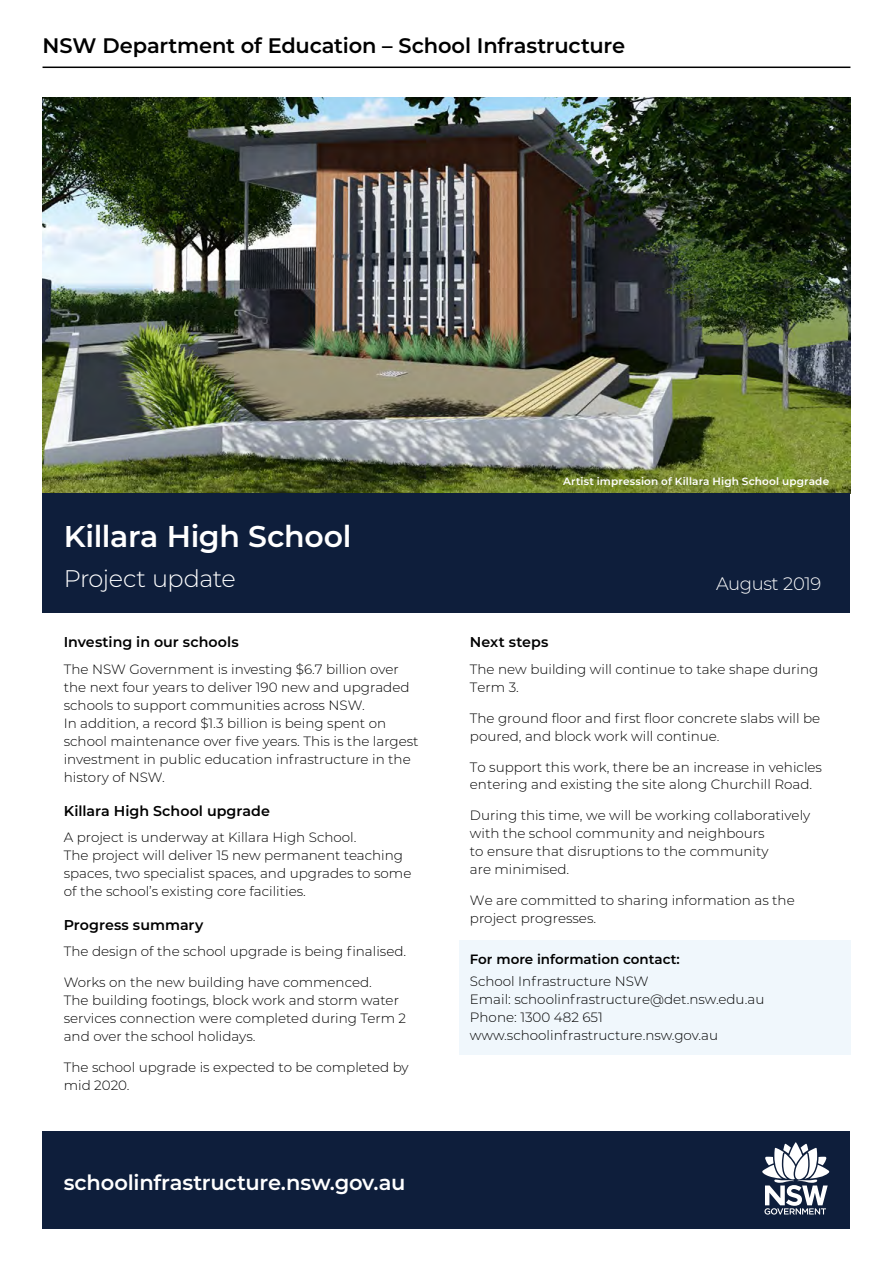
<style>
.page{position:relative;width:893px;height:1263px;background:#fff}
.page>*{position:absolute;margin:0;border:0;box-sizing:border-box;transform-origin:0 0}
.t1{font:600 30px "Montserrat";letter-spacing:-.01em;color:#fff}
.t2{font:300 24px "Montserrat";letter-spacing:-.02em;color:#fff}
.t3{font:600 21px "Montserrat";letter-spacing:-.01em;color:#000}
.t4{font:600 21px "Montserrat";letter-spacing:-.01em;color:#fff}
.t5{font:300 18px "Montserrat";letter-spacing:-.025em;color:#fff}
.t6{font:600 14.25px "Montserrat";color:#000}
.t7{font:300 13.5px/18px "Montserrat";color:#000}
.t8{font:600 13.5px "Montserrat";color:#000}
.t9{font:600 10.5px "Montserrat";letter-spacing:.015em;color:#fff}
</style>
<div class="page">
<div style="left:43px;top:1131px;width:807px;height:98px;background:#0e1e3b"></div>
<hr style="left:43px;top:67px;width:807px;height:1px;background:#000">
<svg style="left:762px;top:1142px;width:67px;height:72px"></svg>
<img style="left:43px;top:98px;width:807px;height:395px">
<div style="left:43px;top:493px;width:807px;height:119px;background:#0e1e3b"></div>
<div style="left:459px;top:940px;width:391px;height:115px;background:#f0f7fc"></div>
<h3 class="t3" style="left:43px;top:31px;width:584px">NSW Department of Education – School Infrastructure</h3>
<p class="t9" style="left:563px;top:474px;width:268px">Artist impression of Killara High School upgrade</p>
<h1 class="t1" style="left:64px;top:515px;width:289px">Killara High School</h1>
<h2 class="t2" style="left:64px;top:562px;width:173px">Project update</h2>
<h3 class="t5" style="left:716px;top:571px;width:107px">August 2019</h3>
<p class="t6" style="left:64px;top:632px;width:176px">Investing in our schools</p>
<p class="t7" style="left:64px;top:660px;width:356px">The NSW Government is investing $6.7 billion over the next four years to deliver 190 new and upgraded schools to support communities across NSW.<br>In addition, a record $1.3 billion is being spent on school maintenance over five years. This is the largest investment in public education infrastructure in the history of NSW.</p>
<p class="t6" style="left:64px;top:800px;width:208px">Killara High School upgrade</p>
<p class="t7" style="left:64px;top:828px;width:349px">A project is underway at Killara High School.<br>The project will deliver 15 new permanent teaching spaces, two specialist spaces, and upgrades to some of the school’s existing core facilities.</p>
<p class="t6" style="left:64px;top:915px;width:141px">Progress summary</p>
<p class="t7" style="left:64px;top:942px;width:344px">The design of the school upgrade is being finalised.</p>
<p class="t7" style="left:64px;top:973px;width:344px">Works on the new building have commenced.<br>The building footings, block work and storm water services connection were completed during Term 2 and over the school holidays.</p>
<p class="t7" style="left:64px;top:1058px;width:346px">The school upgrade is expected to be completed by mid 2020.</p>
<h3 class="t4" style="left:64px;top:1168px;width:343px">schoolinfrastructure.nsw.gov.au</h3>
<p class="t6" style="left:470px;top:632px;width:80px">Next steps</p>
<p class="t7" style="left:470px;top:659px;width:350px;line-height:18.5px">The new building will continue to take shape during<br>Term 3.</p>
<p class="t7" style="left:470px;top:709px;width:352px">The ground floor and first floor concrete slabs will be poured, and block work will continue.</p>
<p class="t7" style="left:470px;top:758px;width:354px;line-height:17.5px">To support this work, there be an increase in vehicles entering and existing the site along Churchill Road.</p>
<p class="t7" style="left:470px;top:806px;width:342px">During this time, we will be working collaboratively with the school community and neighbours<br>to ensure that disruptions to the community<br>are minimised.</p>
<p class="t7" style="left:470px;top:891px;width:326px">We are committed to sharing information as the project progresses.</p>
<p class="t8" style="left:470px;top:949px;width:211px">For more information contact:</p>
<p class="t7" style="left:470px;top:972px;width:296px">School Infrastructure NSW<br>Email: schoolinfrastructure@det.nsw.edu.au Phone: 1300 482 651 www.schoolinfrastructure.nsw.gov.au</p>
</div>
